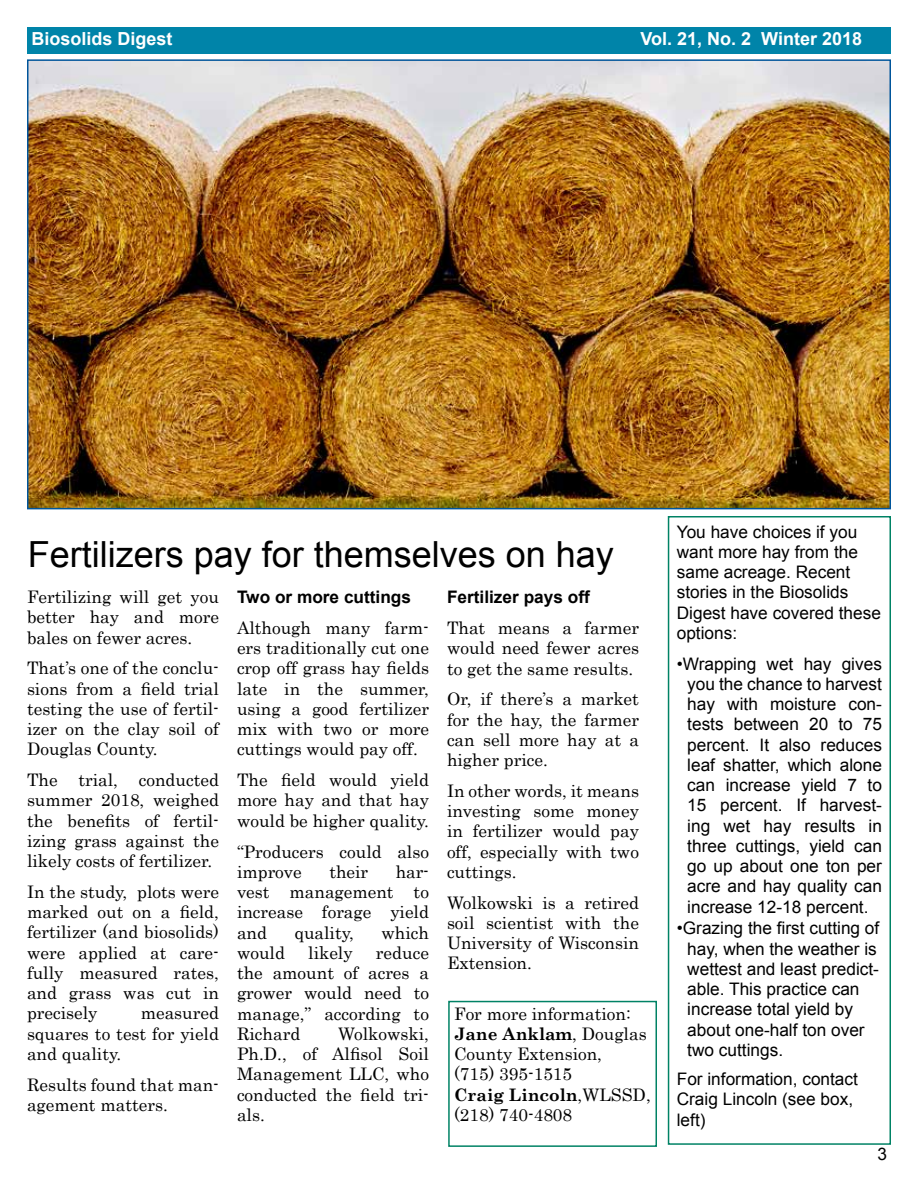
<style>
.page{position:relative;width:918px;height:1188px;background:#fff}
.page>*{position:absolute;margin:0;border:0;box-sizing:border-box;transform-origin:0 0}
.t1{font:36px "Arial";color:#000}
.t2{font:700 18px "Arial";color:#fff}
.t3{font:17.25px/20.2px "Century";color:#000;text-align:justify}
.t4{font:17.25px/20.2px "Arial";color:#000}
.t5{font:700 17.25px "Century Schoolbook";color:#000}
.t6{font:700 17.25px "Arial";color:#000}
.s1{font-family:"Century";font-weight:400}
</style>
<div class="page">
<div style="left:27px;top:27px;width:864px;height:27px;background:#0084a9"></div>
<img style="left:30px;top:62px;width:858px;height:444px">
<div style="left:27px;top:59px;width:864px;height:450px;border:2px solid #00559b"></div>
<div style="left:668px;top:516px;width:223px;height:629px;border:2px solid #008265"></div>
<div style="left:448px;top:1001px;width:209px;height:146px;border:2px solid #008265"></div>
<p class="t2" style="left:32px;top:26px;width:143px">Biosolids Digest</p>
<p class="t2" style="left:640px;top:26px;width:223px">Vol. 21, No. 2 Winter 2018</p>
<h1 class="t1" style="left:28px;top:531px;width:588px">Fertilizers pay for themselves on hay</h1>
<p class="t3" style="left:27px;top:585px;width:194px">Fertilizing will get you better hay and more bales on fewer acres.</p>
<p class="t3" style="left:27px;top:657px;width:194px">That’s one of the conclu&shy;sions from a field trial testing the use of fertil&shy;izer on the clay soil of Douglas County.</p>
<p class="t3" style="left:27px;top:768px;width:194px">The trial, conducted summer 2018, weighed the benefits of fertil&shy;izing grass against the likely costs of fertilizer.</p>
<p class="t3" style="left:27px;top:880px;width:194px">In the study, plots were marked out on a field, fertilizer (and biosolids) were applied at care&shy;fully measured rates, and grass was cut in precisely</p>
<p class="t3" style="left:27px;top:1002px;width:193px;text-indent:114px">measured squares to test for yield and quality.</p>
<p class="t3" style="left:27px;top:1073px;width:194px">Results found that man&shy;agement matters.</p>
<p class="t6" style="left:237px;top:586px;width:176px">Two or more cuttings</p>
<p class="t3" style="left:237px;top:616px;width:194px">Although many farm&shy;ers traditionally cut one crop off grass hay fields late in the summer, using a good fertilizer mix with two or more cuttings would pay off.</p>
<p class="t3" style="left:237px;top:768px;width:194px">The field would yield more hay and that hay would be higher quality.</p>
<p class="t3" style="left:237px;top:840px;width:194px">“Producers could also improve</p>
<p class="t3" style="left:237px;top:860px;width:193px;text-indent:159px">har&shy;vest management to increase forage yield and</p>
<p class="t3" style="left:329px;top:860px;width:40px">their</p>
<p class="t3" style="left:295px;top:921px;width:61px">quality,</p>
<p class="t3" style="left:381px;top:921px;width:49px">which</p>
<p class="t3" style="left:237px;top:941px;width:194px;text-indent:139px">reduce the amount of acres a grower would need to manage,” according to Richard</p>
<p class="t3" style="left:237px;top:941px;width:49px">would</p>
<p class="t3" style="left:308px;top:941px;width:46px">likely</p>
<p class="t3" style="left:237px;top:1022px;width:194px;text-indent:101px">Wolkowski, Ph.D., of Alfisol Soil Management LLC, who conducted the field tri&shy;als.</p>
<p class="t6" style="left:447px;top:586px;width:144px">Fertilizer pays off</p>
<p class="t3" style="left:447px;top:616px;width:194px">That means a farmer would need fewer acres to get the same results.</p>
<p class="t3" style="left:447px;top:687px;width:194px">Or, if there’s a market for the hay, the farmer can sell more hay at a higher price.</p>
<p class="t3" style="left:447px;top:779px;width:194px">In other words, it means investing some money in fertilizer would pay off, especially with two cuttings.</p>
<p class="t3" style="left:447px;top:891px;width:194px">Wolkowski is a retired soil scientist with the University of Wisconsin Extension.</p>
<p class="t3" style="left:454px;top:1002px;width:178px">For more information:</p>
<p class="t5" style="left:454px;top:1020px;width:194px">Jane Anklam<span class="s1">, Douglas</span></p>
<p class="t3" style="left:454px;top:1042px;width:149px">County Extension, (715) 395-1515</p>
<p class="t5" style="left:454px;top:1081px;width:198px">Craig Lincoln<span class="s1">,WLSSD,</span></p>
<p class="t3" style="left:454px;top:1103px;width:119px">(218) 740-4808</p>
<p class="t4" style="left:677px;top:522px;width:206px">You have choices if you want more hay from the same acreage. Recent stories in the Biosolids<br>Digest have covered these options:</p>
<p class="t4" style="left:687px;top:654px;width:196px;text-align:justify;text-indent:-11px">•Wrapping wet hay gives you the chance to harvest hay with moisture con&shy;tests between 20 to 75 percent. It also reduces leaf shatter, which alone can increase yield 7 to 15 percent. If harvest&shy;ing wet hay results in three cuttings, yield can go up about one ton per acre and hay quality can increase 12-18 percent.</p>
<p class="t4" style="left:687px;top:918px;width:194px;text-indent:-11px">•Grazing the first cutting of hay, when the weather is wettest and least predict&shy;able. This practice can increase total yield by about one-half ton over two cuttings.</p>
<p class="t4" style="left:677px;top:1069px;width:183px">For information, contact<br>Craig Lincoln (see box, left)</p>
<p class="t4" style="left:877px;top:1144px;width:11px">3</p>
</div>
